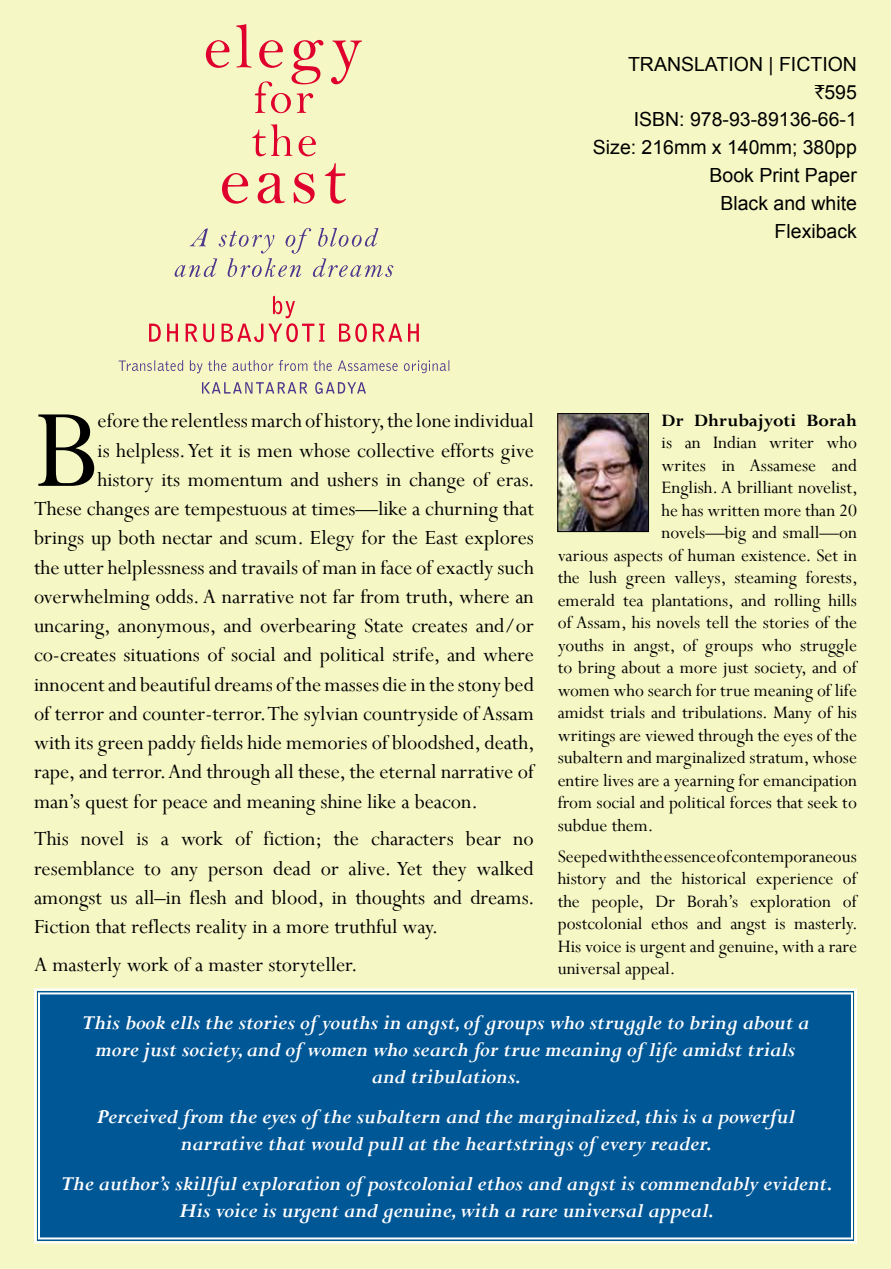
<style>
.page{position:relative;width:891px;height:1269px;background:#f5f8c5}
.page>*{position:absolute;margin:0;border:0;box-sizing:border-box;transform-origin:0 0}
.t1{font:124.65px "Perpetua";color:#000}
.t2{font:22.5px/29.2px "Perpetua";color:#000;text-align:justify}
.t3{font:italic 700 22.5px/27px "Perpetua";color:#fff;text-align:center}
.t4{font:19.5px/22.5px "Perpetua";color:#000;text-align:justify}
.t5{font:19.5px/27.9px "Arial";color:#000;text-align:right}
.t6{font:700 19.5px "Perpetua";color:#000}
.s1{font-family:"Rupee Foradian"}
</style>
<div class="page">
<div style="left:34px;top:988px;width:823px;height:256px;background:#005796"></div>
<div style="left:38px;top:992px;width:815px;height:247px;border:2px solid #fff"></div>
<img style="left:559px;top:415px;width:88px;height:115px">
<div style="left:557px;top:413px;width:92px;height:119px;border:1px solid #000"></div>
<svg style="left:149px;top:296px;width:270px;height:46px"></svg>
<svg style="left:202px;top:382px;width:164px;height:12px"></svg>
<svg style="left:119px;top:360px;width:330px;height:13px"></svg>
<svg style="left:206px;top:24px;width:156px;height:89px"></svg>
<svg style="left:252px;top:124px;width:64px;height:32px"></svg>
<svg style="left:222px;top:163px;width:124px;height:41px"></svg>
<svg style="left:175px;top:228px;width:218px;height:49px"></svg>
<p class="t5" style="left:593px;top:50px;width:266px">TRANSLATION | FICTION <span class="s1">`</span>595<br>ISBN: 978-93-89136-66-1<br>Size: 216mm x 140mm; 380pp<br>Book Print Paper<br>Black and white<br>Flexiback</p>
<h1 class="t1" style="left:34px;top:372px;width:65px">B</h1>
<p class="t2" style="left:98px;top:406px;width:438px">efore the relentless march of history, the lone individual</p>
<p class="t6" style="left:662px;top:408px;width:197px">Dr Dhrubajyoti Borah</p>
<p class="t4" style="left:662px;top:431px;width:197px">is an Indian writer who</p>
<p class="t4" style="left:662px;top:453px;width:197px">writes in Assamese and</p>
<p class="t4" style="left:662px;top:476px;width:198px">English. A brilliant novelist,</p>
<p class="t4" style="left:662px;top:498px;width:197px">he has written more than 20</p>
<p class="t4" style="left:662px;top:521px;width:197px">novels—big and small—on</p>
<p class="t4" style="left:558px;top:543px;width:301px">various aspects of human existence. Set in</p>
<p class="t4" style="left:558px;top:566px;width:302px">the lush green valleys, steaming forests,</p>
<p class="t4" style="left:558px;top:588px;width:301px">emerald tea plantations, and rolling hills</p>
<p class="t4" style="left:558px;top:611px;width:301px">of Assam, his novels tell the stories of the</p>
<p class="t4" style="left:558px;top:633px;width:301px">youths in angst, of groups who struggle</p>
<p class="t4" style="left:558px;top:656px;width:301px">to bring about a more just society, and of</p>
<p class="t4" style="left:558px;top:678px;width:301px">women who search for true meaning of life</p>
<p class="t4" style="left:558px;top:701px;width:301px">amidst trials and tribulations. Many of his</p>
<p class="t4" style="left:558px;top:723px;width:301px">writings are viewed through the eyes of the</p>
<p class="t4" style="left:558px;top:746px;width:301px">subaltern and marginalized stratum, whose</p>
<p class="t4" style="left:558px;top:768px;width:301px">entire lives are a yearning for emancipation</p>
<p class="t4" style="left:558px;top:791px;width:301px">from social and political forces that seek to</p>
<p class="t4" style="left:558px;top:813px;width:97px">subdue them.</p>
<p class="t4" style="left:558px;top:844px;width:302px">Seeped with the essence of contemporaneous history and the historical experience of the people, Dr Borah’s exploration of postcolonial ethos and angst is masterly.<br>His voice is urgent and genuine, with a rare universal appeal.</p>
<p class="t2" style="left:98px;top:435px;width:438px">is helpless. Yet it is men whose collective efforts give</p>
<p class="t2" style="left:98px;top:464px;width:439px">history its momentum and ushers in change of eras.</p>
<p class="t2" style="left:34px;top:494px;width:501px">These changes are tempestuous at times—like a churning that</p>
<p class="t2" style="left:34px;top:523px;width:501px">brings up both nectar and scum. Elegy for the East explores</p>
<p class="t2" style="left:34px;top:552px;width:501px">the utter helplessness and travails of man in face of exactly such</p>
<p class="t2" style="left:34px;top:581px;width:501px">overwhelming odds. A narrative not far from truth, where an</p>
<p class="t2" style="left:34px;top:611px;width:501px">uncaring, anonymous, and overbearing State creates and/or</p>
<p class="t2" style="left:34px;top:640px;width:501px">co-creates situations of social and political strife, and where</p>
<p class="t2" style="left:34px;top:669px;width:501px">innocent and beautiful dreams of the masses die in the stony bed</p>
<p class="t2" style="left:34px;top:698px;width:501px">of terror and counter-terror. The sylvian countryside of Assam</p>
<p class="t2" style="left:34px;top:728px;width:502px">with its green paddy fields hide memories of bloodshed, death,</p>
<p class="t2" style="left:34px;top:757px;width:501px">rape, and terror. And through all these, the eternal narrative of</p>
<p class="t2" style="left:34px;top:786px;width:446px">man’s quest for peace and meaning shine like a beacon.</p>
<p class="t2" style="left:34px;top:824px;width:502px">This novel is a work of fiction; the characters bear no resemblance to any person dead or alive. Yet they walked amongst us all–in flesh and blood, in thoughts and dreams.<br>Fiction that reflects reality in a more truthful way.</p>
<p class="t2" style="left:34px;top:949px;width:325px">A masterly work of a master storyteller.</p>
<p class="t3" style="left:82px;top:1009px;width:729px">This book ells the stories of youths in angst, of groups who struggle to bring about a more just society, and of women who search for true meaning of life amidst trials and tribulations.</p>
<p class="t3" style="left:96px;top:1103px;width:700px">Perceived from the eyes of the subaltern and the marginalized, this is a powerful narrative that would pull at the heartstrings of every reader.</p>
<p class="t3" style="left:60px;top:1170px;width:774px">The author’s skillful exploration of postcolonial ethos and angst is commendably evident.<br>His voice is urgent and genuine, with a rare universal appeal.</p>
</div>
